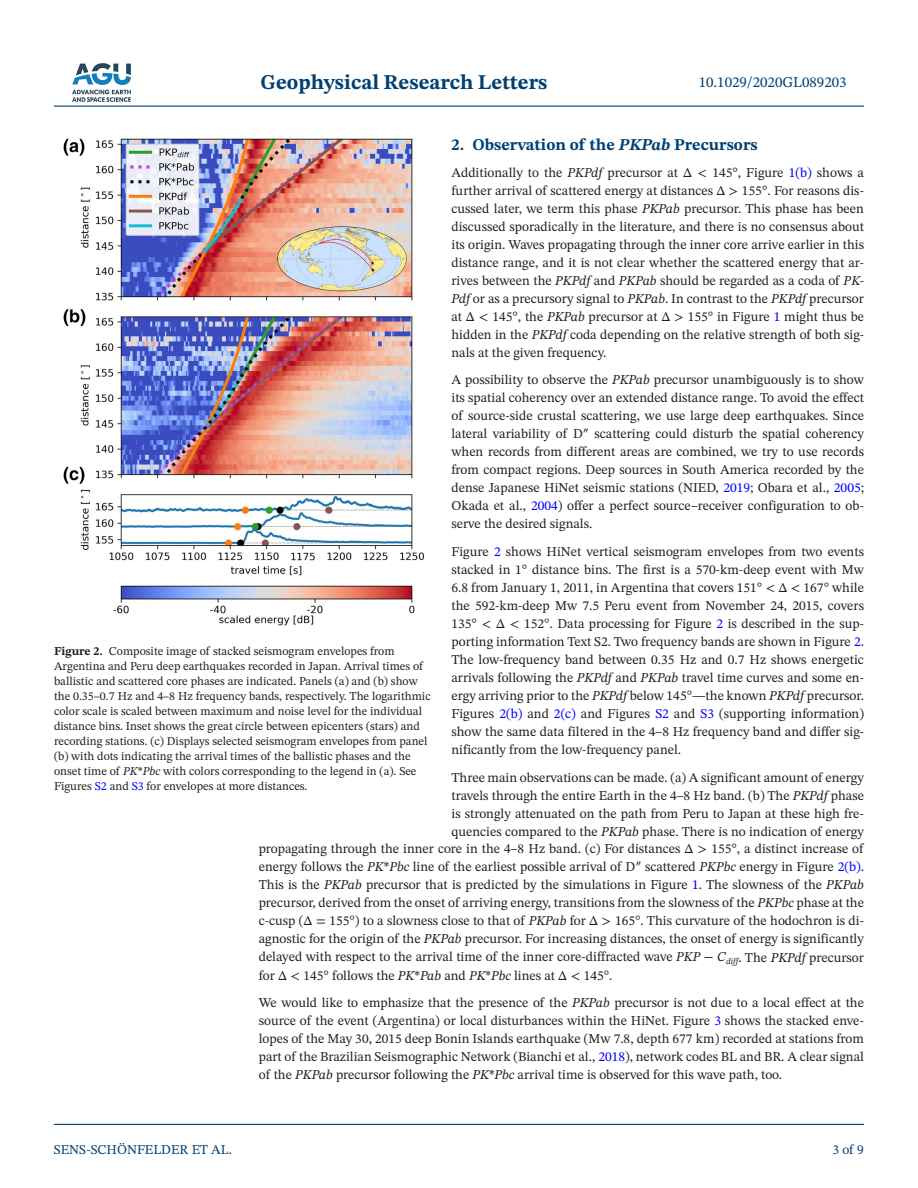
<style>
.page{position:relative;width:918px;height:1188px;background:#fff}
.page>*{position:absolute;margin:0;border:0;box-sizing:border-box;transform-origin:0 0}
.t1{font:700 21px "STIX Two Text";color:#004073}
.t2{font:700 16.5px "STIX Two Text";color:#004073}
.t3{font:15px "STIX Two Text";color:#004073}
.t4{font:13.5px/18px "STIX Two Text";color:#231f20;text-align:justify}
.t5{font:13.5px "STIX Two Text";color:#004073}
.t6{font:12px/15px "STIX Two Text";color:#231f20}
.s1{font-style:italic}
.s2{color:#00f}
.s3{font-weight:700}
</style>
<div class="page">
<hr style="left:54px;top:106px;width:810px;height:1px;background:#004073">
<hr style="left:54px;top:1124px;width:810px;height:1px;background:#004073">
<img style="left:72px;top:63px;width:59px;height:39px">
<img style="left:63px;top:137px;width:361px;height:489px">
<h1 class="t1" style="left:261px;top:67px;width:288px">Geophysical Research Letters</h1>
<p class="t3" style="left:699px;top:72px;width:149px">10.1029/2020GL089203</p>
<p class="t2" style="left:452px;top:133px;width:308px">2. Observation of the <span class="s1">PKPab</span> Precursors</p>
<p class="t4" style="left:452px;top:163px;width:414px">Additionally to the <span class="s1">PKPdf</span> precursor at Δ &lt; 145°, Figure <span class="s2">1(b)</span> shows a further arrival of scattered energy at distances Δ &gt; 155°. For reasons dis&shy;cussed later, we term this phase <span class="s1">PKPab</span> precursor. This phase has been discussed sporadically in the literature, and there is no consensus about its origin. Waves propagating through the inner core arrive earlier in this distance range, and it is not clear whether the scattered energy that ar&shy;rives between the <span class="s1">PKPdf</span> and <span class="s1">PKPab</span> should be regarded as a coda of <span class="s1">PK-Pdf</span> or as a precursory signal to <span class="s1">PKPab</span>. In contrast to the <span class="s1">PKPdf</span> precursor at Δ &lt; 145°, the <span class="s1">PKPab</span> precursor at Δ &gt; 155° in Figure <span class="s2">1</span> might thus be hidden in the <span class="s1">PKPdf</span> coda depending on the relative strength of both sig&shy;nals at the given frequency.</p>
<p class="t4" style="left:451px;top:371px;width:414px">A possibility to observe the <span class="s1">PKPab</span> precursor unambiguously is to show its spatial coherency over an extended distance range. To avoid the effect of source-side crustal scattering, we use large deep earthquakes. Since lateral variability of D″ scattering could disturb the spatial coherency when records from different areas are combined, we try to use records from compact regions. Deep sources in South America recorded by the dense Japanese HiNet seismic stations (NIED, <span class="s2">2019</span>; Obara et al., <span class="s2">2005</span>; Okada et al., <span class="s2">2004</span>) offer a perfect source–receiver configuration to ob&shy;serve the desired signals.</p>
<p class="t4" style="left:451px;top:542px;width:414px">Figure <span class="s2">2</span> shows HiNet vertical seismogram envelopes from two events stacked in 1° distance bins. The first is a 570-km-deep event with Mw 6.8 from January 1, 2011, in Argentina that covers 151° &lt; Δ &lt; 167° while the 592-km-deep Mw 7.5 Peru event from November 24, 2015, covers 135° &lt; Δ &lt; 152°. Data processing for Figure <span class="s2">2</span> is described in the sup&shy;porting information Text S2. Two frequency bands are shown in Figure <span class="s2">2</span>.<br>The low-frequency band between 0.35 Hz and 0.7 Hz shows energetic arrivals following the <span class="s1">PKPdf</span> and <span class="s1">PKPab</span> travel time curves and some en&shy;ergy arriving prior to the <span class="s1">PKPdf</span> below 145°—the known <span class="s1">PKPdf</span> precursor.<br>Figures <span class="s2">2(b)</span> and <span class="s2">2(c)</span> and Figures <span class="s2">S2</span> and <span class="s2">S3</span> (supporting information) show the same data filtered in the 4–8 Hz frequency band and differ sig&shy;nificantly from the low-frequency panel.</p>
<p class="t4" style="left:452px;top:768px;width:414px">Three main observations can be made. (a) A significant amount of energy</p>
<p class="t4" style="left:452px;top:786px;width:414px">travels through the entire Earth in the 4–8 Hz band. (b) The <span class="s1">PKPdf</span> phase</p>
<p class="t4" style="left:452px;top:804px;width:414px">is strongly attenuated on the path from Peru to Japan at these high fre-</p>
<p class="t4" style="left:452px;top:822px;width:414px">quencies compared to the <span class="s1">PKPab</span> phase. There is no indication of energy</p>
<p class="t4" style="left:259px;top:840px;width:606px">propagating through the inner core in the 4–8 Hz band. (c) For distances Δ &gt; 155°, a distinct increase of</p>
<p class="t4" style="left:259px;top:858px;width:607px">energy follows the <span class="s1">PK</span>*<span class="s1">Pbc</span> line of the earliest possible arrival of D″ scattered <span class="s1">PKPbc</span> energy in Figure <span class="s2">2(b)</span>.</p>
<p class="t4" style="left:259px;top:876px;width:607px">This is the <span class="s1">PKPab</span> precursor that is predicted by the simulations in Figure <span class="s2">1</span>. The slowness of the <span class="s1">PKPab</span></p>
<p class="t4" style="left:259px;top:894px;width:607px">precursor, derived from the onset of arriving energy, transitions from the slowness of the <span class="s1">PKPbc</span> phase at the</p>
<p class="t4" style="left:259px;top:912px;width:607px">c-cusp (Δ = 155°) to a slowness close to that of <span class="s1">PKPab</span> for Δ &gt; 165°. This curvature of the hodochron is di-</p>
<p class="t4" style="left:259px;top:930px;width:607px">agnostic for the origin of the <span class="s1">PKPab</span> precursor. For increasing distances, the onset of energy is significantly</p>
<p class="t4" style="left:259px;top:948px;width:607px">delayed with respect to the arrival time of the inner core-diffracted wave <span class="s1">PKP</span> − <span class="s1">C</span><sub>diff</sub>. The <span class="s1">PKPdf</span> precursor</p>
<p class="t4" style="left:259px;top:966px;width:355px">for Δ &lt; 145° follows the <span class="s1">PK</span>*<span class="s1">Pab</span> and <span class="s1">PK</span>*<span class="s1">Pbc</span> lines at Δ &lt; 145°.</p>
<p class="t4" style="left:259px;top:994px;width:607px">We would like to emphasize that the presence of the <span class="s1">PKPab</span> precursor is not due to a local effect at the source of the event (Argentina) or local disturbances within the HiNet. Figure <span class="s2">3</span> shows the stacked enve&shy;lopes of the May 30, 2015 deep Bonin Islands earthquake (Mw 7.8, depth 677 km) recorded at stations from part of the Brazilian Seismographic Network (Bianchi et al., <span class="s2">2018</span>), network codes BL and BR. A clear signal of the <span class="s1">PKPab</span> precursor following the <span class="s1">PK</span>*<span class="s1">Pbc</span> arrival time is observed for this wave path, too.</p>
<p class="t6" style="left:54px;top:643px;width:378px"><span class="s3">Figure 2.</span> Composite image of stacked seismogram envelopes from Argentina and Peru deep earthquakes recorded in Japan. Arrival times of ballistic and scattered core phases are indicated. Panels (a) and (b) show the 0.35–0.7 Hz and 4–8 Hz frequency bands, respectively. The logarithmic color scale is scaled between maximum and noise level for the individual distance bins. Inset shows the great circle between epicenters (stars) and recording stations. (c) Displays selected seismogram envelopes from panel (b) with dots indicating the arrival times of the ballistic phases and the onset time of <span class="s1">PK</span>*<span class="s1">Pbc</span> with colors corresponding to the legend in (a). See Figures <span class="s2">S2</span> and <span class="s2">S3</span> for envelopes at more distances.</p>
<p class="t5" style="left:54px;top:1140px;width:180px">SENS-SCHÖNFELDER ET AL.</p>
<p class="t5" style="left:833px;top:1140px;width:33px">3 of 9</p>
</div>
